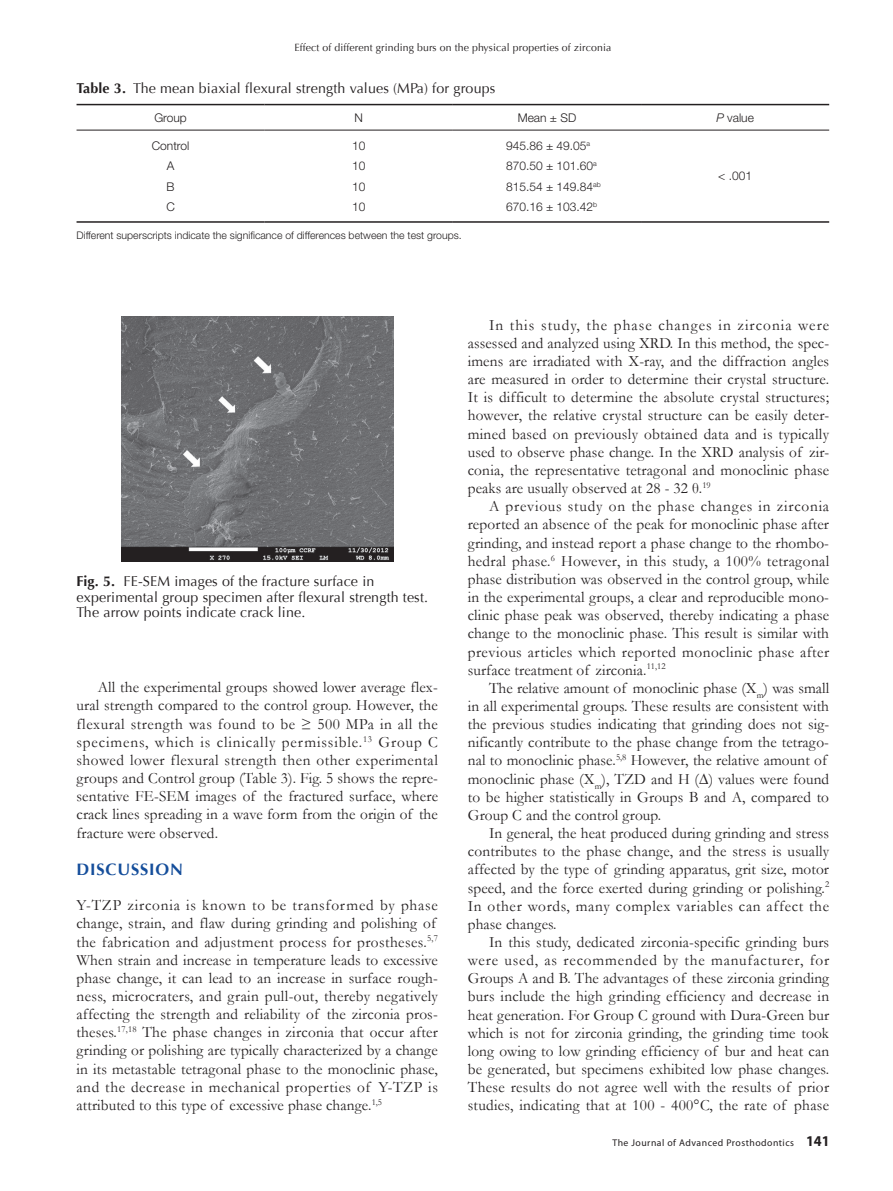
<style>
.page{position:relative;width:893px;height:1191px;background:#fff}
.page>*{position:absolute;margin:0;border:0;box-sizing:border-box;transform-origin:0 0}
.t1{font:700 16.5px "Optima";color:#154e9b}
.t2{font:15.75px/18.1px "Garamond";letter-spacing:.01em;color:#231f20;text-align:justify}
.t3{font:14.25px/15.8px "Optima";letter-spacing:.01em;color:#231f20}
.t4{font:300 12px "Helvetica Neue LT Pro";color:#231f20}
.t5{font:300 10.5px "Helvetica Neue LT Pro";color:#231f20}
.t6{font:10.5px "Optima";letter-spacing:.01em;color:#231f20}
.t7{font:9.75px "Myriad Pro";letter-spacing:.05em;color:#231f20}
.s1{font-weight:700}
.s2{font-style:italic}
.s3{font-weight:700;font-size:15px}
</style>
<div class="page">
<img style="left:121px;top:317px;width:272px;height:244px">
<hr style="left:77px;top:104px;width:188px;height:1px;background:#231f20">
<hr style="left:265px;top:104px;width:188px;height:1px;background:#231f20">
<hr style="left:453px;top:104px;width:188px;height:1px;background:#231f20">
<hr style="left:641px;top:104px;width:188px;height:1px;background:#231f20">
<hr style="left:641px;top:221px;width:188px;height:2px;background:#231f20">
<hr style="left:77px;top:221px;width:188px;height:2px;background:#231f20">
<hr style="left:265px;top:221px;width:188px;height:2px;background:#231f20">
<hr style="left:453px;top:221px;width:188px;height:2px;background:#231f20">
<hr style="left:77px;top:130px;width:188px;height:1px;background:#231f20">
<hr style="left:265px;top:130px;width:188px;height:1px;background:#231f20">
<hr style="left:453px;top:130px;width:188px;height:1px;background:#231f20">
<hr style="left:641px;top:130px;width:188px;height:1px;background:#231f20">
<p class="t6" style="left:294px;top:42px;width:318px">Effect of different grinding burs on the physical properties of zirconia</p>
<p class="t3" style="left:77px;top:80px;width:420px"><span class="s1">TABLE 3.</span> The mean biaxial flexural strength values (MPa) for groups</p>
<p class="t4" style="left:154px;top:110px;width:34px">Group</p>
<p class="t4" style="left:355px;top:110px;width:10px">N</p>
<p class="t4" style="left:518px;top:110px;width:60px">Mean ± SD</p>
<p class="t4" style="left:716px;top:110px;width:39px"><span class="s2">P</span> value</p>
<p class="t4" style="left:152px;top:138px;width:39px">Control</p>
<p class="t4" style="left:352px;top:138px;width:15px">10</p>
<p class="t4" style="left:506px;top:138px;width:86px">945.86 ± 49.05<sup>a</sup></p>
<p class="t4" style="left:718px;top:169px;width:35px">&lt; .001</p>
<p class="t4" style="left:167px;top:158px;width:9px">A</p>
<p class="t4" style="left:352px;top:158px;width:15px">10</p>
<p class="t4" style="left:506px;top:158px;width:92px">870.50 ± 101.60<sup>a</sup></p>
<p class="t4" style="left:167px;top:179px;width:10px">B</p>
<p class="t4" style="left:352px;top:179px;width:15px">10</p>
<p class="t4" style="left:506px;top:179px;width:96px">815.54 ± 149.84<sup>ab</sup></p>
<p class="t4" style="left:166px;top:199px;width:10px">C</p>
<p class="t4" style="left:352px;top:199px;width:15px">10</p>
<p class="t4" style="left:506px;top:199px;width:93px">670.16 ± 103.42<sup>b</sup></p>
<p class="t5" style="left:77px;top:229px;width:387px">Different superscripts indicate the significance of differences between the test groups.</p>
<p class="t3" style="left:77px;top:573px;width:353px"><span class="s1">FIG. 5.</span> FE-SEM images of the fracture surface in experimental group specimen after flexural strength test.<br>The arrow points indicate crack line.</p>
<p class="t2" style="left:76px;top:678px;width:363px;text-indent:21px">All the experimental groups showed lower average flex&shy;ural strength compared to the control group. However, the flexural strength was found to be ≥ 500 MPa in all the specimens, which is clinically permissible.<sup>13</sup> Group C showed lower flexural strength then other experimental groups and Control group (Table 3). Fig. 5 shows the repre&shy;sentative FE-SEM images of the fractured surface, where crack lines spreading in a wave form from the origin of the fracture were observed.</p>
<p class="t1" style="left:77px;top:859px;width:25px">DISCUSSION</p>
<p class="t2" style="left:77px;top:895px;width:363px;text-align:left">Y-TZP zirconia is known to be transformed by phase change, strain, and flaw during grinding and polishing of the fabrication and adjustment process for prostheses.<sup>5,7<br></sup>When strain and increase in temperature leads to excessive phase change, it can lead to an increase in surface rough&shy;ness, microcraters, and grain pull-out, thereby negatively affecting the strength and reliability of the zirconia pros&shy;theses.<sup>17,18</sup> The phase changes in zirconia that occur after grinding or polishing are typically characterized by a change in its metastable tetragonal phase to the monoclinic phase, and the decrease in mechanical properties of Y-TZP is attributed to this type of excessive phase change.<sup>1,5</sup></p>
<p class="t2" style="left:468px;top:315px;width:363px;text-indent:21px">In this study, the phase changes in zirconia were assessed and analyzed using XRD. In this method, the spec&shy;imens are irradiated with X-ray, and the diffraction angles are measured in order to determine their crystal structure.<br>It is difficult to determine the absolute crystal structures; however, the relative crystal structure can be easily deter&shy;mined based on previously obtained data and is typically used to observe phase change. In the XRD analysis of zir&shy;conia, the representative tetragonal and monoclinic phase peaks are usually observed at 28 - 32 θ.<sup>19</sup></p>
<p class="t2" style="left:468px;top:497px;width:363px;text-indent:21px">A previous study on the phase changes in zirconia reported an absence of the peak for monoclinic phase after grinding, and instead report a phase change to the rhombo&shy;hedral phase.<sup>6</sup> However, in this study, a 100% tetragonal phase distribution was observed in the control group, while in the experimental groups, a clear and reproducible mono&shy;clinic phase peak was observed, thereby indicating a phase change to the monoclinic phase. This result is similar with previous articles which reported monoclinic phase after surface treatment of zirconia.<sup>11,12</sup></p>
<p class="t2" style="left:468px;top:678px;width:363px;text-align:left;text-indent:21px">The relative amount of monoclinic phase (X<sub>m</sub>) was small in all experimental groups. These results are consistent with the previous studies indicating that grinding does not sig&shy;nificantly contribute to the phase change from the tetrago&shy;nal to monoclinic phase.<sup>5,8</sup> However, the relative amount of monoclinic phase (X<sub>m</sub>), TZD and H (∆) values were found to be higher statistically in Groups B and A, compared to Group C and the control group.</p>
<p class="t2" style="left:468px;top:823px;width:363px;text-indent:21px">In general, the heat produced during grinding and stress contributes to the phase change, and the stress is usually affected by the type of grinding apparatus, grit size, motor speed, and the force exerted during grinding or polishing.<sup>2<br></sup>In other words, many complex variables can affect the phase changes.</p>
<p class="t2" style="left:468px;top:932px;width:363px;text-indent:21px">In this study, dedicated zirconia-specific grinding burs were used, as recommended by the manufacturer, for Groups A and B. The advantages of these zirconia grinding burs include the high grinding efficiency and decrease in heat generation. For Group C ground with Dura-Green bur which is not for zirconia grinding, the grinding time took long owing to low grinding efficiency of bur and heat can be generated, but specimens exhibited low phase changes.<br>These results do not agree well with the results of prior studies, indicating that at 100 - 400°C, the rate of phase</p>
<p class="t7" style="left:612px;top:1136px;width:219px">The Journal of Advanced Prosthodontics <span class="s3">141</span></p>
</div>
